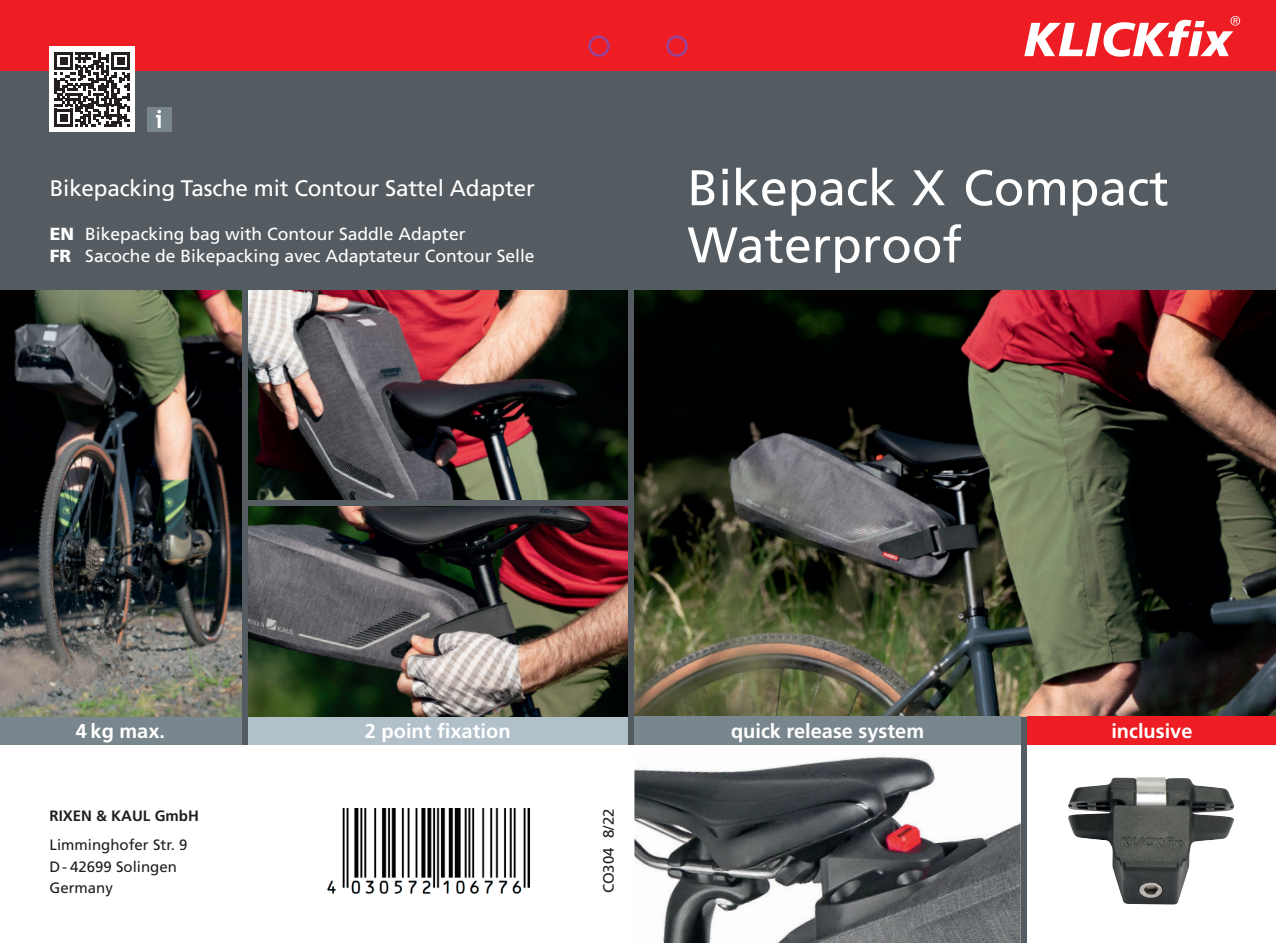
<style>
.page{position:relative;width:1276px;height:943px;background:#fff}
.page>*{position:absolute;margin:0;border:0;box-sizing:border-box;transform-origin:0 0}
.t1{font:50px/57px "Frutiger LT Std";color:#fff}
.t2{font:22.5px "Frutiger LT Std";letter-spacing:-.01em;color:#fff}
.t3{font:700 20px "Frutiger LT Std";color:#fff}
.t4{font:17.5px/22.5px "Frutiger LT Std";color:#fff}
.t5{font:15px/21.5px "Frutiger LT Std";color:#231f20}
.t6{font:700 15px "Frutiger LT Std";color:#231f20}
.s1{font-weight:900}
</style>
<div class="page">
<div style="left:0;top:0;width:638px;height:744px;background:#555c61"></div>
<div style="left:634px;top:0;width:642px;height:943px;background:#555c61"></div>
<div style="left:0;top:0;width:1276px;height:71px;background:#ee1d23"></div>
<svg style="left:1024px;top:16px;width:216px;height:41px"></svg>
<div style="left:147px;top:107px;width:24px;height:25px;background:#7a868d"></div>
<svg style="left:156px;top:110px;width:5px;height:18px"></svg>
<div style="left:1028px;top:744px;width:248px;height:199px;background:#fff"></div>
<img style="left:1068px;top:777px;width:166px;height:127px">
<img style="left:634px;top:744px;width:386px;height:199px">
<img style="left:634px;top:291px;width:642px;height:425px">
<div style="left:634px;top:716px;width:386px;height:28px;background:#7a868d"></div>
<div style="left:0;top:716px;width:241px;height:28px;background:#7a868d"></div>
<div style="left:248px;top:716px;width:379px;height:28px;background:#b1c0c9"></div>
<div style="left:1028px;top:716px;width:248px;height:28px;background:#ee1d23"></div>
<img style="left:0;top:291px;width:241px;height:425px">
<img style="left:248px;top:291px;width:379px;height:209px">
<img style="left:248px;top:507px;width:379px;height:209px">
<div style="left:50px;top:47px;width:85px;height:85px;background:#fff"></div>
<svg style="left:55px;top:52px;width:75px;height:75px"></svg>
<img style="left:327px;top:808px;width:203px;height:86px">
<div style="left:666px;top:35px;width:21px;height:22px;border:2px solid #944599;border-radius:50%"></div>
<div style="left:588px;top:35px;width:21px;height:22px;border:2px solid #944599;border-radius:50%"></div>
<p class="t2" style="left:50px;top:175px;width:486px">Bikepacking Tasche mit Contour Sattel Adapter</p>
<p class="t4" style="left:50px;top:222px;width:486px"><span class="s1">EN</span> Bikepacking bag with Contour Saddle Adapter<br><span class="s1">FR</span> Sacoche de Bikepacking avec Adaptateur Contour Selle</p>
<h1 class="t1" style="left:687px;top:159px;width:483px">Bikepack X Compact<br>Waterproof</h1>
<p class="t3" style="left:76px;top:719px;width:91px">4 kg max.</p>
<p class="t3" style="left:365px;top:719px;width:147px">2 point fixation</p>
<p class="t3" style="left:731px;top:719px;width:195px">quick release system</p>
<p class="t3" style="left:1111px;top:719px;width:83px">inclusive</p>
<p class="t6" style="left:50px;top:807px;width:151px">RIXEN &amp; KAUL GmbH</p>
<p class="t5" style="left:50px;top:834px;width:139px">Limminghofer Str. 9<br>D- 42699 Solingen<br>Germany</p>
<p class="t5" style="left:598px;top:893px;width:87px;rotate:-90deg">CO304 8/22</p>
</div>
